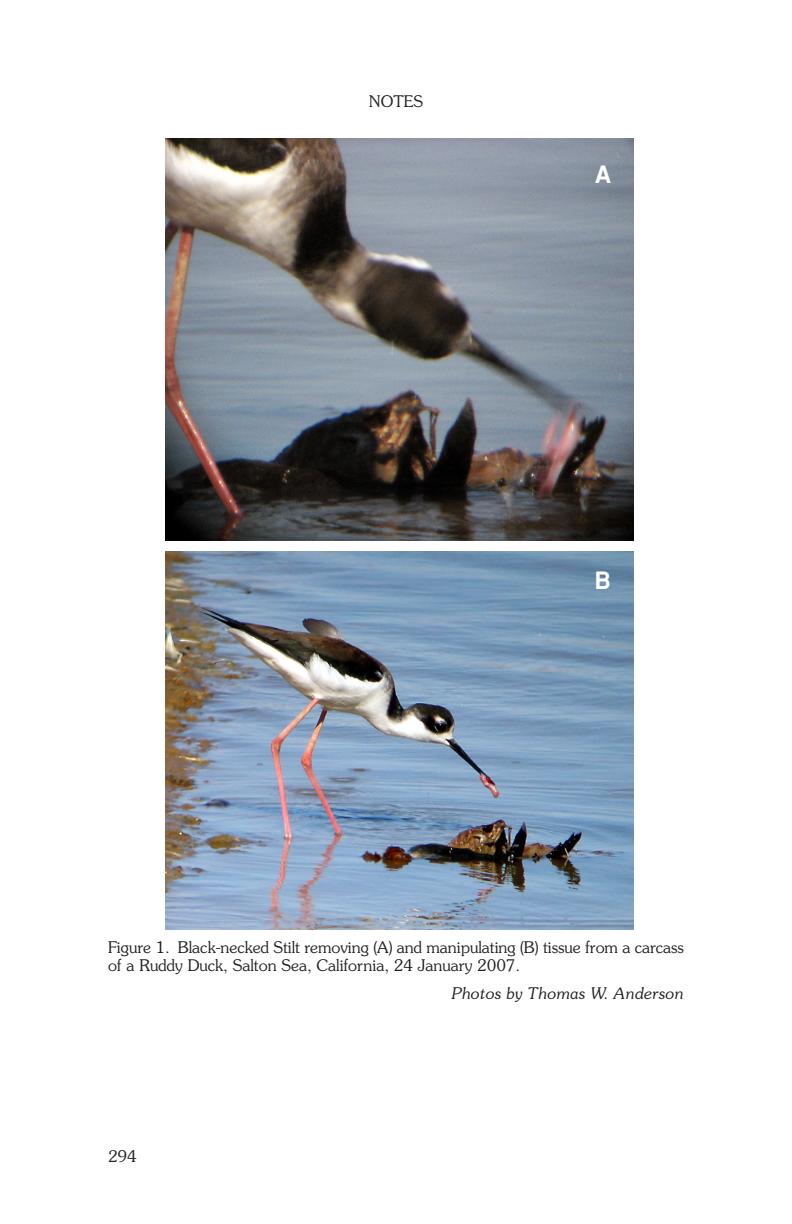
<style>
.page{position:relative;width:792px;height:1224px;background:#fff}
.page>*{position:absolute;margin:0;border:0;box-sizing:border-box;transform-origin:0 0}
.CH1{font:700 24px "Helvetica";color:#fff;scale:.95 1}
.FL{font:300 16px/18px "Souvenir";color:#231f20}
.PC{font:italic 300 16px "Souvenir";color:#231f20}
.RH{font:300 16px "Souvenir";color:#231f20}
.AT{font:300 16px "Souvenir";color:#231f20}
</style>
<div class="page">
<img style="left:165px;top:138px;width:469px;height:403px">
<img style="left:165px;top:551px;width:469px;height:378px">
<p class="RH" style="left:369px;top:91px;width:56px">NOTES</p>
<p class="CH1" style="left:595px;top:161px;width:19px">A</p>
<p class="CH1" style="left:594px;top:566px;width:19px">B</p>
<p class="FL" style="left:108px;top:938px;width:578px">Figure 1. Black-necked Stilt removing (A) and manipulating (B) tissue from a carcass of a Ruddy Duck, Salton Sea, California, 24 January 2007.</p>
<p class="PC" style="left:451px;top:983px;width:234px">Photos by Thomas W. Anderson</p>
<p class="AT" style="left:108px;top:1146px;width:30px">294</p>
</div>
